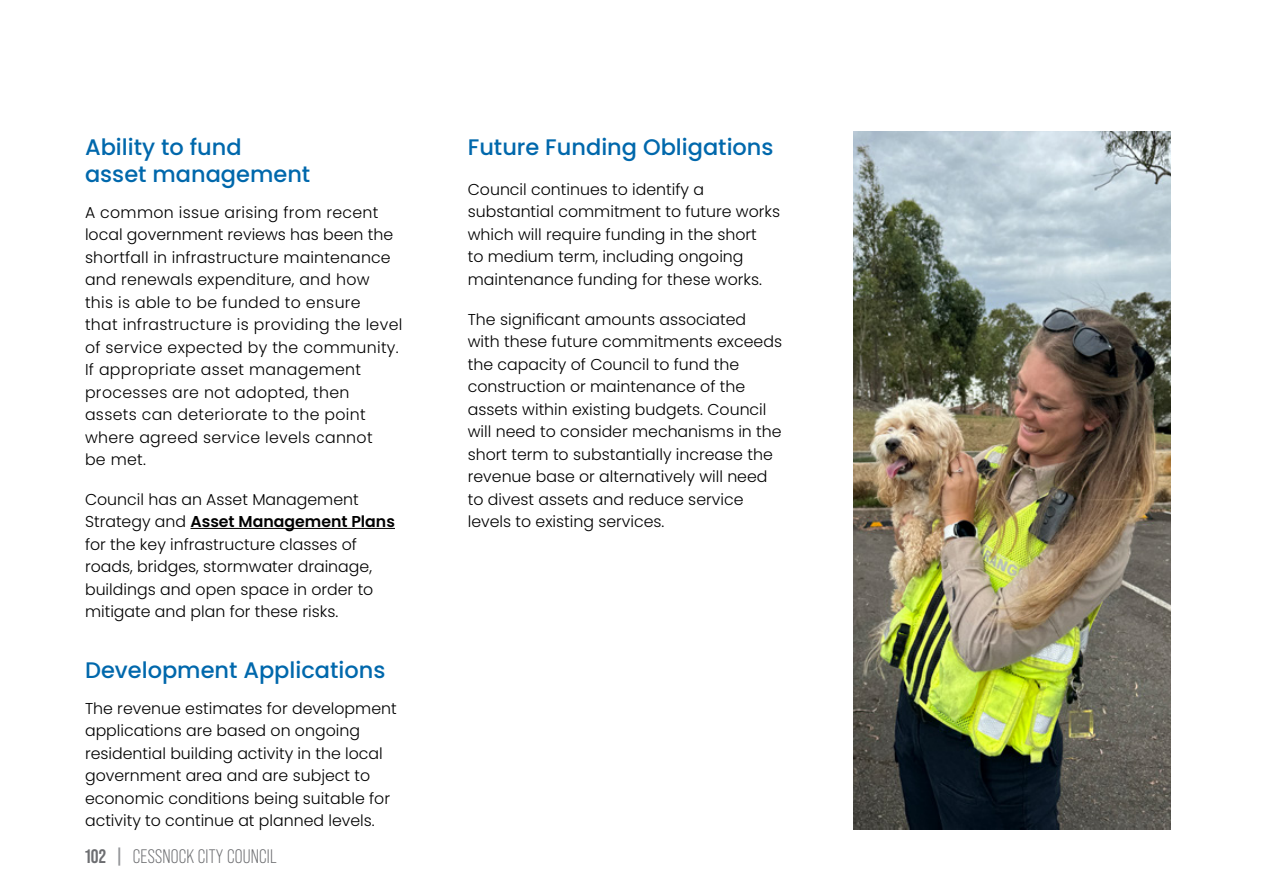
<style>
.page{position:relative;width:1263px;height:893px;background:#fff}
.page>*{position:absolute;margin:0;border:0;box-sizing:border-box;transform-origin:0 0}
.t1{font:500 22.5px/27px "Poppins";color:#0068ac}
.t2{font:19.5px "Bebas Neue Pro";letter-spacing:.01em;color:#6d6e71}
.t3{font:300 15.75px/22.5px "Poppins";color:#000}
.t4{font:300 15.75px/22.5px "Poppins";letter-spacing:.02em;color:#000}
.s1{font-weight:600}
.s2{font-weight:700}
.s3{font-weight:700;font-size:18.15px;color:#939598}
</style>
<div class="page">
<hr style="left:190px;top:528px;width:205px;height:1px;background:#000">
<img style="left:853px;top:132px;width:317px;height:697px">
<h1 class="t1" style="left:85px;top:134px;width:227px">Ability to fund<br>asset management</h1>
<p class="t4" style="left:85px;top:201px;width:319px">A common issue arising from recent local government reviews has been the shortfall in infrastructure maintenance and renewals expenditure, and how<br>this is able to be funded to ensure<br>that infrastructure is providing the level of service expected by the community.<br>If appropriate asset management processes are not adopted, then assets can deteriorate to the point where agreed service levels cannot<br>be met.</p>
<p class="t3" style="left:85px;top:488px;width:311px">Council has an Asset Management Strategy and <span class="s1">Asset Management Plans </span>for the key infrastructure classes of roads, bridges, stormwater drainage, buildings and open space in order to mitigate and plan for these risks.</p>
<h1 class="t1" style="left:85px;top:657px;width:302px">Development Applications</h1>
<p class="t3" style="left:85px;top:697px;width:313px">The revenue estimates for development applications are based on ongoing residential building activity in the local government area and are subject to economic conditions being suitable for activity to continue at planned levels.</p>
<p class="t2" style="left:85px;top:846px;width:193px"><span class="s2">102</span> <span class="s3">|</span> CESSNOCK CITY COUNCIL</p>
<h1 class="t1" style="left:468px;top:134px;width:307px">Future Funding Obligations</h1>
<p class="t3" style="left:468px;top:178px;width:314px">Council continues to identify a substantial commitment to future works which will require funding in the short<br>to medium term, including ongoing maintenance funding for these works.</p>
<p class="t3" style="left:468px;top:308px;width:316px">The significant amounts associated with these future commitments exceeds the capacity of Council to fund the construction or maintenance of the assets within existing budgets. Council will need to consider mechanisms in the short term to substantially increase the revenue base or alternatively will need to divest assets and reduce service levels to existing services.</p>
</div>
